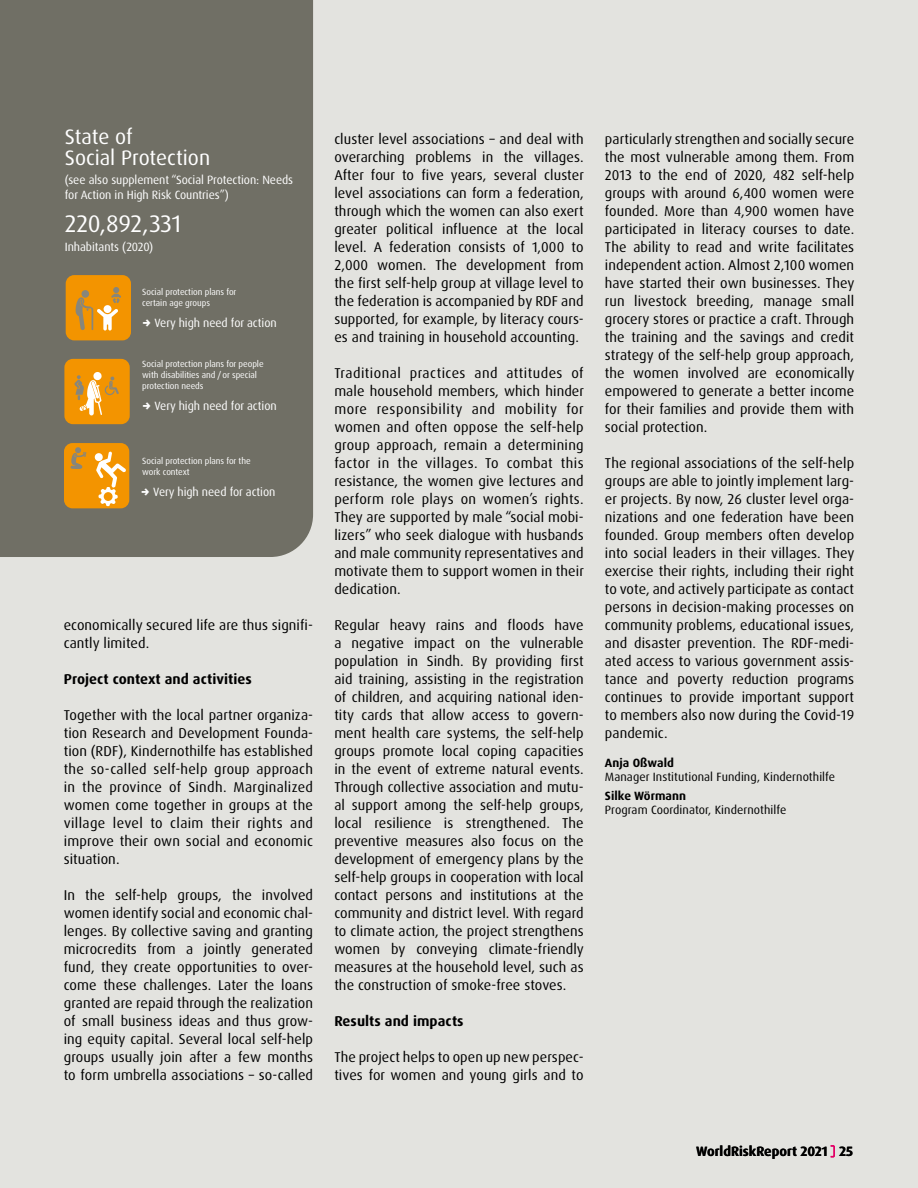
<style>
.page{position:relative;width:918px;height:1188px;background:#e3e3df}
.page>*{position:absolute;margin:0;border:0;box-sizing:border-box;transform-origin:0 0}
.Karten-BU{font:24px "Dax OT";color:#fff}
.Karten-BU-2{font:21px/21px "Dax OT";color:#fff}
.T8_--_Länderbeisp_Te{font:14.25px/18px "Dax OT";letter-spacing:.005em;color:#000;text-align:justify}
.T3_-_Zwischenübersch{font:700 14.25px "Dax OT";letter-spacing:.005em;color:#000}
.t1{font:700 13.5px "Dax OT";color:#000}
.Karten-BU-3{font:12px/15px "Dax OT";letter-spacing:-.005em;color:#fff}
.Lbsp_Autoren{font:12px/14.4px "Dax OT";letter-spacing:.005em;color:#000}
.Karten-BU-4{font:9px/10.8px "Dax OT";letter-spacing:-.005em;color:#fff}
.s1{font-weight:700}
</style>
<div class="page">
<div style="left:0;top:0;width:313px;height:557px;background:#706f65"></div>
<div style="left:87px;top:480px;width:215px;height:24px;background:#706f65;border-radius:4px"></div>
<div style="left:64px;top:443px;width:65px;height:65px;background:#f39400;border-radius:9px"></div>
<div style="left:93px;top:312px;width:192px;height:23px;background:#706f65;border-radius:4px"></div>
<div style="left:93px;top:395px;width:192px;height:23px;background:#706f65;border-radius:4px"></div>
<div style="left:64px;top:359px;width:66px;height:65px;background:#f39400;border-radius:9px"></div>
<div style="left:66px;top:275px;width:65px;height:65px;background:#f39400;border-radius:9px"></div>
<svg style="left:75px;top:287px;width:46px;height:44px"></svg>
<svg style="left:75px;top:372px;width:44px;height:43px"></svg>
<svg style="left:70px;top:447px;width:16px;height:22px"></svg>
<svg style="left:96px;top:452px;width:30px;height:54px"></svg>
<div style="left:94px;top:453px;width:9px;height:8px;background:#fff;border-radius:4px"></div>
<svg style="left:831px;top:1145px;width:4px;height:12px"></svg>
<p class="Karten-BU-2" style="left:65px;top:126px;width:147px">State of<br>Social Protection</p>
<p class="Karten-BU-3" style="left:65px;top:173px;width:230px">(see also supplement “Social Protection: Needs for Action in High Risk Countries”)</p>
<p class="Karten-BU" style="left:65px;top:209px;width:118px">220,892,331</p>
<p class="Karten-BU-3" style="left:65px;top:239px;width:90px">Inhabitants (2020)</p>
<p class="Karten-BU-4" style="left:142px;top:286px;width:96px">Social protection plans for certain age groups</p>
<p class="Karten-BU-3" style="left:155px;top:316px;width:124px">Very high need for action</p>
<p class="Karten-BU-4" style="left:142px;top:359px;width:123px">Social protection plans for people with disabilities and /or special protection needs</p>
<p class="Karten-BU-3" style="left:155px;top:399px;width:124px">Very high need for action</p>
<p class="Karten-BU-4" style="left:142px;top:456px;width:110px">Social protection plans for the work context</p>
<p class="Karten-BU-3" style="left:153px;top:485px;width:124px">Very high need for action</p>
<p class="T8_--_Länderbeisp_Te" style="left:64px;top:616px;width:251px">economically secured life are thus signifi&shy;cantly limited.</p>
<p class="T3_-_Zwischenübersch" style="left:64px;top:670px;width:190px">Project context and activities</p>
<p class="T8_--_Länderbeisp_Te" style="left:64px;top:706px;width:251px">Together with the local partner organiza&shy;tion Research and Development Founda&shy;tion (RDF), Kindernothilfe has established the so-called self-help group approach in the province of Sindh. Marginalized women come together in groups at the village level to claim their rights and improve their own social and economic situation.</p>
<p class="T8_--_Länderbeisp_Te" style="left:64px;top:886px;width:251px">In the self-help groups, the involved women identify social and economic chal&shy;lenges. By collective saving and granting microcredits from a jointly generated fund, they create opportunities to over&shy;come these challenges. Later the loans granted are repaid through the realization of small business ideas and thus grow&shy;ing equity capital. Several local self-help groups usually join after a few months to form umbrella associations – so-called</p>
<p class="T8_--_Länderbeisp_Te" style="left:334px;top:130px;width:251px">cluster level associations – and deal with overarching problems in the villages.<br>After four to five years, several cluster level associations can form a federation, through which the women can also exert greater political influence at the local level. A federation consists of 1,000 to 2,000 women. The development from the first self-help group at village level to the federation is accompanied by RDF and supported, for example, by literacy cours&shy;es and training in household accounting.</p>
<p class="T8_--_Länderbeisp_Te" style="left:334px;top:364px;width:251px">Traditional practices and attitudes of male household members, which hinder more responsibility and mobility for women and often oppose the self-help group approach, remain a determining factor in the villages. To combat this resistance, the women give lectures and perform role plays on women’s rights.<br>They are supported by male “social mobi&shy;lizers” who seek dialogue with husbands and male community representatives and motivate them to support women in their dedication.</p>
<p class="T8_--_Länderbeisp_Te" style="left:334px;top:616px;width:251px">Regular heavy rains and floods have a negative impact on the vulnerable population in Sindh. By providing first aid training, assisting in the registration of children, and acquiring national iden&shy;tity cards that allow access to govern&shy;ment health care systems, the self-help groups promote local coping capacities in the event of extreme natural events.<br>Through collective association and mutu&shy;al support among the self-help groups, local resilience is strengthened. The preventive measures also focus on the development of emergency plans by the self-help groups in cooperation with local contact persons and institutions at the community and district level. With regard to climate action, the project strengthens women by conveying climate-friendly measures at the household level, such as the construction of smoke-free stoves.</p>
<p class="T3_-_Zwischenübersch" style="left:334px;top:1012px;width:131px">Results and impacts</p>
<p class="T8_--_Länderbeisp_Te" style="left:334px;top:1048px;width:251px">The project helps to open up new perspec&shy;tives for women and young girls and to</p>
<p class="T8_--_Länderbeisp_Te" style="left:605px;top:130px;width:251px">particularly strengthen and socially secure the most vulnerable among them. From 2013 to the end of 2020, 482 self-help groups with around 6,400 women were founded. More than 4,900 women have participated in literacy courses to date.<br>The ability to read and write facilitates independent action. Almost 2,100 women have started their own businesses. They run livestock breeding, manage small grocery stores or practice a craft. Through the training and the savings and credit strategy of the self-help group approach, the women involved are economically empowered to generate a better income for their families and provide them with social protection.</p>
<p class="T8_--_Länderbeisp_Te" style="left:605px;top:454px;width:251px">The regional associations of the self-help groups are able to jointly implement larg&shy;er projects. By now, 26 cluster level orga&shy;nizations and one federation have been founded. Group members often develop into social leaders in their villages. They exercise their rights, including their right to vote, and actively participate as contact persons in decision-making processes on community problems, educational issues, and disaster prevention. The RDF-medi&shy;ated access to various government assis&shy;tance and poverty reduction programs continues to provide important support to members also now during the Covid-19 pandemic.</p>
<p class="Lbsp_Autoren" style="left:605px;top:756px;width:232px"><span class="s1">Anja Oßwald<br></span>Manager Institutional Funding, Kindernothilfe</p>
<p class="Lbsp_Autoren" style="left:605px;top:789px;width:183px"><span class="s1">Silke Wörmann<br></span>Program Coordinator, Kindernothilfe</p>
<p class="t1" style="left:696px;top:1143px;width:158px">WorldRiskReport 2021 25</p>
</div>
